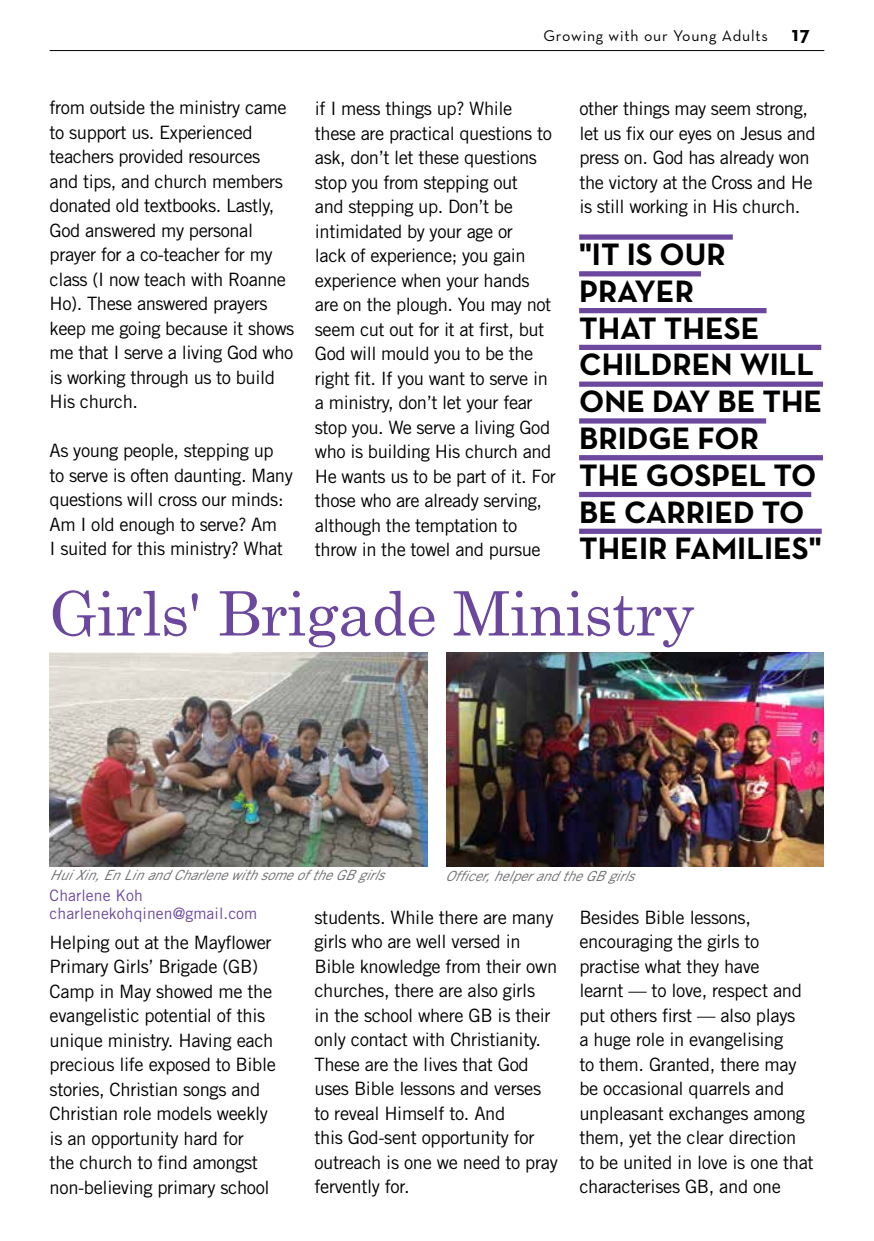
<style>
.page{position:relative;width:874px;height:1241px;background:#fff}
.page>*{position:absolute;margin:0;border:0;box-sizing:border-box;transform-origin:0 0}
.t1{font:61.25px "Century";letter-spacing:-.01em;color:#6b489d}
.t2{font:700 31.5px/36.8px "Neutra Text";letter-spacing:-.005em;color:#000}
.t3{font:18.38px/24.5px "Trade Gothic";letter-spacing:-.025em;color:#000}
.t4{font:15.75px/18.7px "Trade Gothic";letter-spacing:.005em;color:#6b489d}
.t5{font:15.75px "Neutra Text";letter-spacing:.05em;color:#000}
.t6{font:italic 14px "Trade Gothic";letter-spacing:-.005em;color:#6d6e71}
.s1{font-weight:700;font-size:21px}
</style>
<div class="page">
<hr style="left:50px;top:50px;width:773px;height:1px;background:#000">
<div style="left:579px;top:234px;width:153px;height:6px;background:#6b489d"></div>
<div style="left:579px;top:271px;width:121px;height:5px;background:#6b489d"></div>
<div style="left:579px;top:308px;width:187px;height:5px;background:#6b489d"></div>
<div style="left:579px;top:345px;width:241px;height:5px;background:#6b489d"></div>
<div style="left:579px;top:381px;width:243px;height:6px;background:#6b489d"></div>
<div style="left:579px;top:418px;width:186px;height:5px;background:#6b489d"></div>
<div style="left:579px;top:455px;width:243px;height:5px;background:#6b489d"></div>
<div style="left:579px;top:492px;width:231px;height:5px;background:#6b489d"></div>
<div style="left:579px;top:528px;width:242px;height:6px;background:#6b489d"></div>
<img style="left:50px;top:652px;width:377px;height:214px">
<img style="left:446px;top:652px;width:376px;height:214px">
<p class="t5" style="left:543px;top:26px;width:268px">Growing with our Young Adults <span class="s1">17</span></p>
<p class="t3" style="left:50px;top:95px;width:246px">from outside the ministry came to support us. Experienced teachers provided resources<br>and tips, and church members donated old textbooks. Lastly,<br>God answered my personal prayer for a co-teacher for my class (I now teach with Roanne<br>Ho). These answered prayers keep me going because it shows me that I serve a living God who is working through us to build<br>His church.</p>
<p class="t3" style="left:50px;top:438px;width:244px">As young people, stepping up to serve is often daunting. Many questions will cross our minds:<br>Am I old enough to serve? Am<br>I suited for this ministry? What</p>
<p class="t3" style="left:315px;top:96px;width:242px">if I mess things up? While these are practical questions to ask, don’t let these questions stop you from stepping out<br>and stepping up. Don’t be intimidated by your age or<br>lack of experience; you gain experience when your hands are on the plough. You may not seem cut out for it at first, but<br>God will mould you to be the right fit. If you want to serve in a ministry, don’t let your fear stop you. We serve a living God who is building His church and<br>He wants us to be part of it. For those who are already serving, although the temptation to throw in the towel and pursue</p>
<h1 class="t1" style="left:50px;top:562px;width:646px">Girls' Brigade Ministry</h1>
<p class="t3" style="left:579px;top:96px;width:238px">other things may seem strong, let us fix our eyes on Jesus and press on. God has already won the victory at the Cross and He is still working in His church.</p>
<h2 class="t2" style="left:579px;top:235px;width:141px">"IT IS OUR<br>PRAYER<br>THAT</h2>
<h2 class="t2" style="left:663px;top:309px;width:20px">THESE</h2>
<h2 class="t2" style="left:579px;top:345px;width:20px">CHILDREN</h2>
<h2 class="t2" style="left:739px;top:345px;width:20px">WILL</h2>
<h2 class="t2" style="left:579px;top:382px;width:22px">ONE</h2>
<h2 class="t2" style="left:651px;top:382px;width:20px">DAY</h2>
<h2 class="t2" style="left:717px;top:382px;width:65px">BE THE</h2>
<h2 class="t2" style="left:579px;top:419px;width:19px">BRIDGE</h2>
<h2 class="t2" style="left:697px;top:419px;width:40px">FOR</h2>
<h2 class="t2" style="left:579px;top:456px;width:20px">THE</h2>
<h2 class="t2" style="left:645px;top:456px;width:21px">GOSPEL</h2>
<h2 class="t2" style="left:773px;top:456px;width:22px">TO</h2>
<h2 class="t2" style="left:579px;top:492px;width:65px">BE CARRIED</h2>
<h2 class="t2" style="left:761px;top:492px;width:22px">TO</h2>
<h2 class="t2" style="left:579px;top:529px;width:19px">THEIR</h2>
<h2 class="t2" style="left:674px;top:529px;width:34px">FAMILIES</h2>
<h2 class="t2" style="left:808px;top:529px;width:14px">"</h2>
<p class="t6" style="left:50px;top:866px;width:339px">Hui Xin,EnLinand Charlenewithsomeof theGB girls</p>
<p class="t6" style="left:445px;top:867px;width:194px">Officer,helperand theGB girls</p>
<p class="t4" style="left:50px;top:885px;width:209px">Charlene Koh charlenekohqinen@gmail.com</p>
<p class="t3" style="left:50px;top:929px;width:228px">Helping out at the Mayflower<br>Primary Girls’ Brigade (GB)<br>Camp in May showed me the evangelistic potential of this unique ministry. Having each precious life exposed to Bible stories, Christian songs and<br>Christian role models weekly is an opportunity hard for<br>the church to find amongst non-believing primary school</p>
<p class="t3" style="left:314px;top:904px;width:245px">students. While there are many girls who are well versed in<br>Bible knowledge from their own churches, there are also girls<br>in the school where GB is their only contact with Christianity.<br>These are the lives that God uses Bible lessons and verses to reveal Himself to. And<br>this God-sent opportunity for outreach is one we need to pray fervently for.</p>
<p class="t3" style="left:579px;top:904px;width:236px">Besides Bible lessons, encouraging the girls to practise what they have<br>learnt — to love, respect and put others first — also plays<br>a huge role in evangelising<br>to them. Granted, there may be occasional quarrels and unpleasant exchanges among them, yet the clear direction to be united in love is one that characterises GB, and one</p>
</div>
